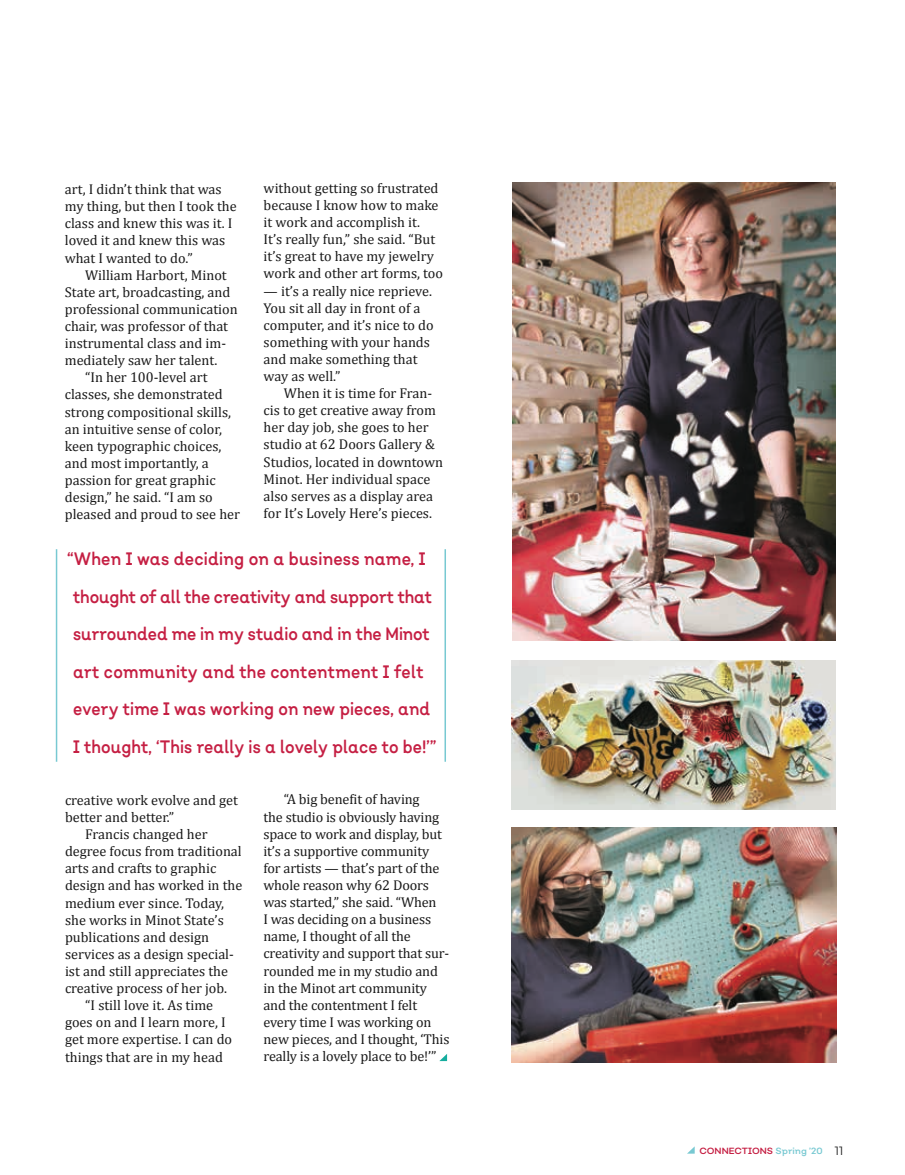
<style>
.page{position:relative;width:905px;height:1175px;background:#fff}
.page>*{position:absolute;margin:0;border:0;box-sizing:border-box;transform-origin:0 0}
.t1{font:18px/37.5px "Nutmeg";letter-spacing:.01em;color:#c51f43;text-align:center;scale:.86 1}
.t2{font:14.25px/17.1px "Cambria";color:#1a1a1a}
.t3{font:9px "Nutmeg";color:#c51f43}
.s1{color:#78c9d2}
.s2{font-family:"Montserrat";font-size:12px;color:#1a1a1a}
</style>
<div class="page">
<svg style="left:688px;top:1147px;width:6px;height:6px"></svg>
<img style="left:512px;top:827px;width:324px;height:235px">
<img style="left:512px;top:182px;width:323px;height:458px">
<svg style="left:439px;top:1054px;width:8px;height:7px"></svg>
<hr style="left:56px;top:549px;width:1px;height:212px;background:#78c9d2">
<img style="left:511px;top:660px;width:324px;height:149px">
<hr style="left:444px;top:549px;width:2px;height:212px;background:#78c9d2">
<p class="t2" style="left:264px;top:179px;width:181px">without getting so frustrated because I know how to make it work and accomplish it.<br>It’s really fun,” she said. “But it’s great to have my jewelry work and other art forms, too</p>
<p class="t2" style="left:264px;top:282px;width:172px">— it’s a really nice reprieve.<br>You sit all day in front of a computer, and it’s nice to do something with your hands and make something that way as well.”</p>
<p class="t2" style="left:264px;top:385px;width:181px;text-indent:20px">When it is time for Fran&shy;cis to get creative away from her day job, she goes to her studio at 62 Doors Gallery &amp;<br>Studios, located in downtown<br>Minot. Her individual space also serves as a display area for It’s Lovely Here’s pieces.</p>
<p class="t1" style="left:67px;top:539px;width:431px">“When I was deciding on a business name, I thought of all the creativity and support that surrounded me in my studio and in the Minot art community and the contentment I felt every time I was working on new pieces, and<br>I thought, ‘This really is a lovely place to be!’”</p>
<p class="t2" style="left:65px;top:791px;width:174px">creative work evolve and get</p>
<p class="t2" style="left:65px;top:808px;width:111px">better and better.”</p>
<p class="t2" style="left:85px;top:825px;width:124px">Francis changed her</p>
<p class="t2" style="left:65px;top:842px;width:178px">degree focus from traditional</p>
<p class="t2" style="left:65px;top:860px;width:153px">arts and crafts to graphic</p>
<p class="t2" style="left:65px;top:877px;width:179px">design and has worked in the</p>
<p class="t2" style="left:65px;top:894px;width:160px">medium ever since. Today,</p>
<p class="t2" style="left:65px;top:911px;width:160px">she works in Minot State’s</p>
<p class="t2" style="left:65px;top:928px;width:146px">publications and design</p>
<p class="t2" style="left:65px;top:945px;width:170px">services as a design special-</p>
<p class="t2" style="left:65px;top:962px;width:164px">ist and still appreciates the</p>
<p class="t2" style="left:65px;top:979px;width:164px">creative process of her job.</p>
<p class="t2" style="left:85px;top:996px;width:129px">“I still love it. As time</p>
<p class="t2" style="left:65px;top:1013px;width:162px">goes on and I learn more, I</p>
<p class="t2" style="left:65px;top:1031px;width:169px">get more expertise. I can do</p>
<p class="t2" style="left:65px;top:1048px;width:159px">things that are in my head</p>
<p class="t2" style="left:65px;top:181px;width:173px">art, I didn’t think that was my thing, but then I took the class and knew this was it. I loved it and knew this was what I wanted to do.”</p>
<p class="t2" style="left:85px;top:266px;width:143px">William Harbort, Minot</p>
<p class="t2" style="left:65px;top:283px;width:167px">State art, broadcasting, and</p>
<p class="t2" style="left:65px;top:300px;width:174px">professional communication</p>
<p class="t2" style="left:65px;top:317px;width:165px">chair, was professor of that</p>
<p class="t2" style="left:65px;top:335px;width:163px">instrumental class and im-</p>
<p class="t2" style="left:65px;top:352px;width:154px">mediately saw her talent.</p>
<p class="t2" style="left:85px;top:369px;width:124px">“In her 100-level art</p>
<p class="t2" style="left:65px;top:386px;width:159px">classes, she demonstrated</p>
<p class="t2" style="left:65px;top:403px;width:168px">strong compositional skills,</p>
<p class="t2" style="left:65px;top:420px;width:159px">an intuitive sense of color,</p>
<p class="t2" style="left:65px;top:437px;width:158px">keen typographic choices,</p>
<p class="t2" style="left:65px;top:454px;width:145px">and most importantly, a</p>
<p class="t2" style="left:65px;top:471px;width:152px">passion for great graphic</p>
<p class="t2" style="left:65px;top:488px;width:149px">design,” he said. “I am so</p>
<p class="t2" style="left:65px;top:506px;width:177px">pleased and proud to see her</p>
<p class="t2" style="left:263px;top:791px;width:187px;text-indent:20px">“A big benefit of having<br>the studio is obviously having space to work and display, but it’s a supportive community for artists — that’s part of the whole reason why 62 Doors was started,” she said. “When<br>I was deciding on a business name, I thought of all the creativity and support that sur&shy;rounded me in my studio and in the Minot art community and the contentment I felt every time I was working on new pieces, and I thought, ‘This really is a lovely place to be!’”</p>
<p class="t3" style="left:699px;top:1144px;width:146px">CONNECTIONS <span class="s1">Spring ’20</span> <span class="s2">11</span></p>
</div>
